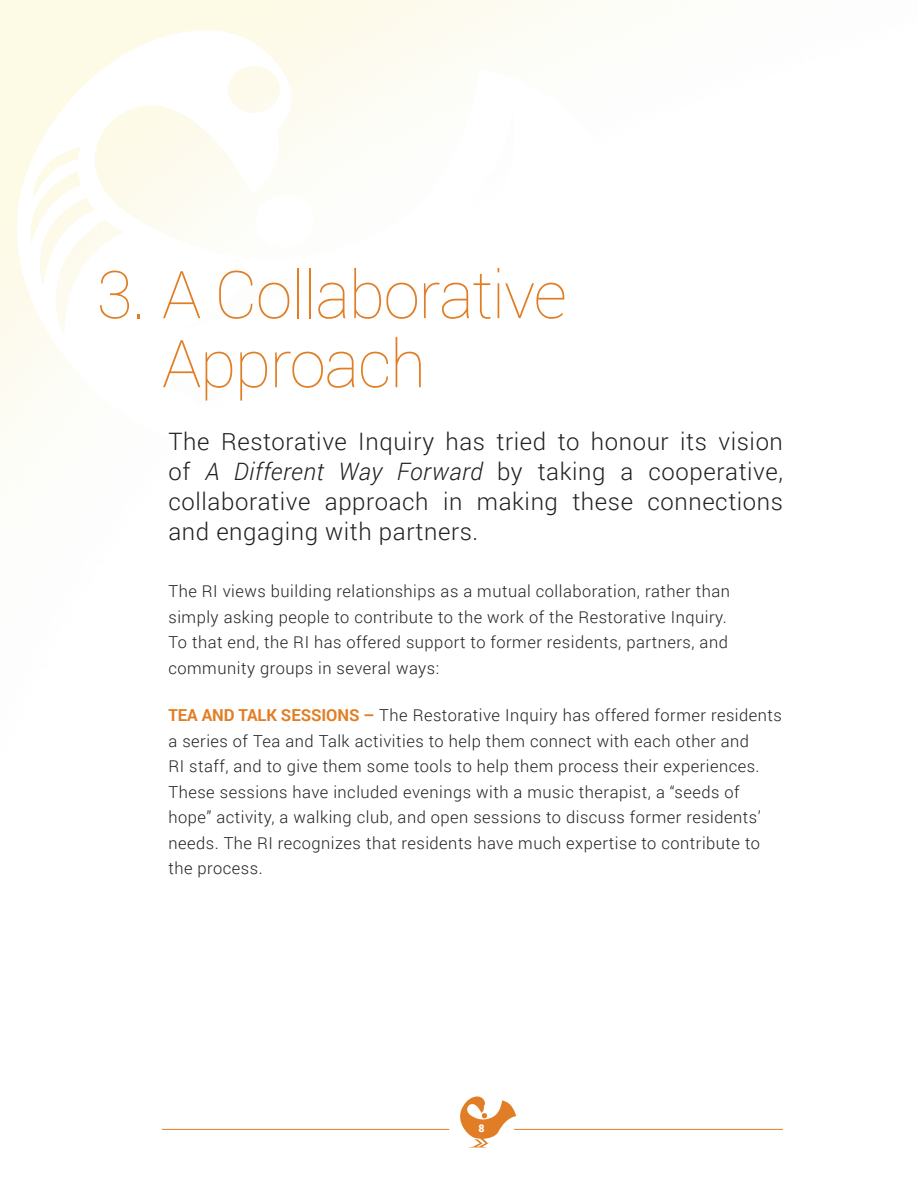
<style>
.page{position:relative;width:918px;height:1188px;background:#fff}
.page>*{position:absolute;margin:0;border:0;box-sizing:border-box;transform-origin:0 0}
.Head_NEW{font:100 66px/69px "Roboto";letter-spacing:-.02em;color:#e17e25}
.Intro_Paragraph{font:300 24px/30px "Roboto";letter-spacing:.025em;color:#231f20;text-align:justify}
.Body{font:300 16.5px/25.5px "Roboto";letter-spacing:.03em;color:#231f20}
.t1{font:900 10.5px "Roboto";color:#fff}
.s1{font-style:italic}
.s2{font-weight:700;color:#e17e25}
</style>
<div class="page">
<svg style="left:460px;top:1096px;width:56px;height:51px"></svg>
<hr style="left:162px;top:1129px;width:287px;height:1px;background:#e17e25">
<hr style="left:514px;top:1129px;width:269px;height:1px;background:#e17e25">
<svg style="left:0;top:3px;width:622px;height:448px"></svg>
<p class="Head_NEW" style="left:162px;top:258px;width:406px;text-indent:-65px">3. A Collaborative<br>Approach</p>
<p class="Intro_Paragraph" style="left:168px;top:425px;width:616px">The Restorative Inquiry has tried to honour its vision of <span class="s1">A Different Way Forward</span> by taking a cooperative, collaborative approach in making these connections and engaging with partners.</p>
<p class="Body" style="left:168px;top:578px;width:563px">The RI views building relationships as a mutual collaboration, rather than simply asking people to contribute to the work of the Restorative Inquiry.<br>To that end, the RI has offered support to former residents, partners, and community groups in several ways:</p>
<p class="Body" style="left:168px;top:702px;width:615px"><span class="s2">TEA AND TALK SESSIONS –</span> The Restorative Inquiry has offered former residents a series of Tea and Talk activities to help them connect with each other and<br>RI staff, and to give them some tools to help them process their experiences.<br>These sessions have included evenings with a music therapist, a “seeds of hope” activity, a walking club, and open sessions to discuss former residents’ needs. The RI recognizes that residents have much expertise to contribute to the process.</p>
<p class="t1" style="left:479px;top:1121px;width:8px">8</p>
</div>
